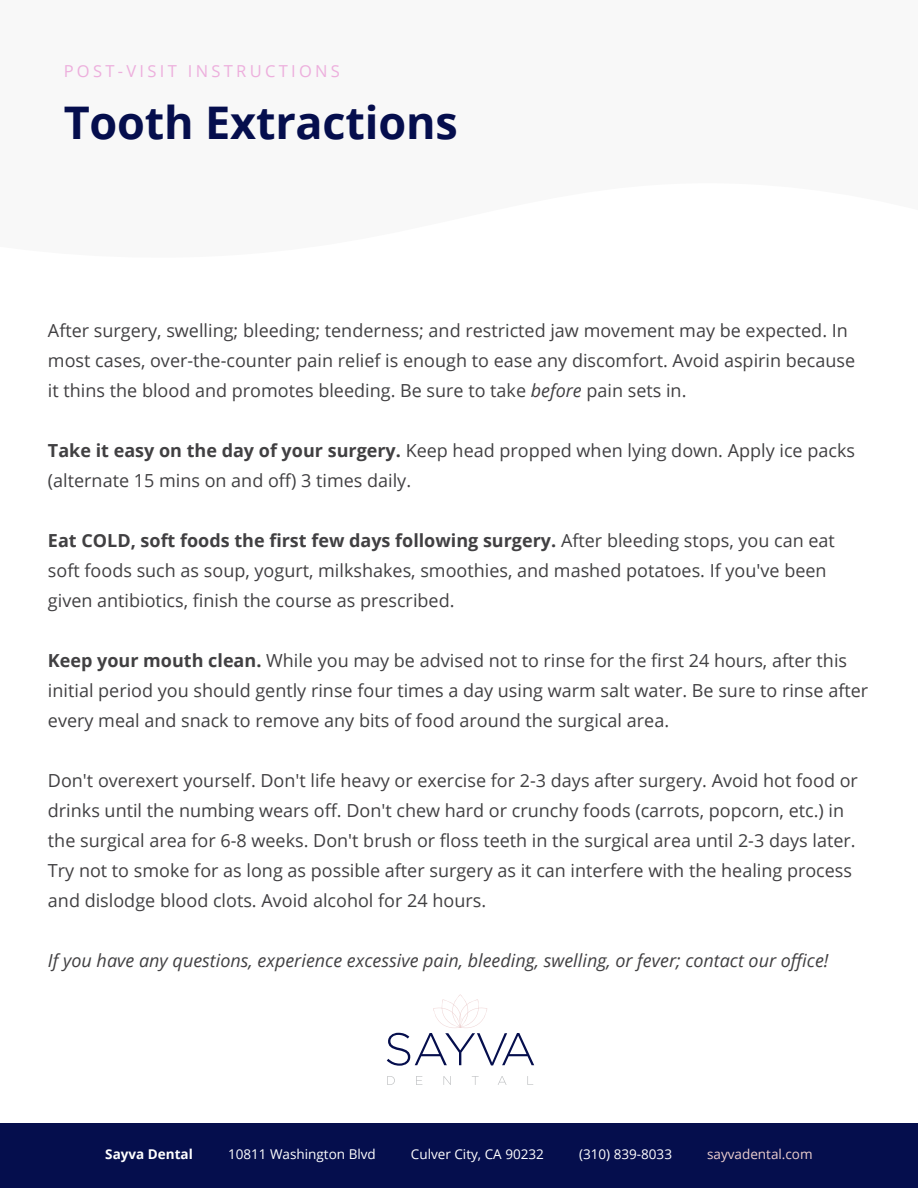
<style>
.page{position:relative;width:918px;height:1188px;background:#fff}
.page>*{position:absolute;margin:0;border:0;box-sizing:border-box;transform-origin:0 0}
.t1{font:700 45px "Open Sans";letter-spacing:-.005em;color:#050e4d}
.t2{font:18px/30px "Open Sans";color:#414042}
.t3{font:italic 18px "Open Sans";color:#414042}
.t4{font:16.5px "Open Sans";letter-spacing:.2em;color:#edafdd}
.t5{font:13.5px "Open Sans";color:#fff}
.t6{font:13.5px "Open Sans";color:#eccece}
.t7{font:700 13.5px "Open Sans";color:#fff}
.s1{font-style:italic}
.s2{font-weight:700}
</style>
<div class="page">
<div style="left:0;top:1124px;width:918px;height:64px;background:#050e4d"></div>
<svg style="left:387px;top:1076px;width:8px;height:9px"></svg>
<svg style="left:416px;top:1076px;width:6px;height:9px"></svg>
<svg style="left:443px;top:1076px;width:8px;height:9px"></svg>
<svg style="left:472px;top:1076px;width:7px;height:9px"></svg>
<svg style="left:498px;top:1076px;width:9px;height:9px"></svg>
<svg style="left:527px;top:1076px;width:6px;height:9px"></svg>
<svg style="left:387px;top:994px;width:147px;height:72px"></svg>
<p class="t4" style="left:64px;top:60px;width:278px">POST-VISIT INSTRUCTIONS</p>
<h1 class="t1" style="left:64px;top:91px;width:396px">Tooth Extractions</h1>
<p class="t2" style="left:48px;top:315px;width:809px">After surgery, swelling; bleeding; tenderness; and restricted jaw movement may be expected. In most cases, over-the-counter pain relief is enough to ease any discomfort. Avoid aspirin because it thins the blood and promotes bleeding. Be sure to take <span class="s1">before</span> pain sets in.</p>
<p class="t2" style="left:48px;top:435px;width:809px"><span class="s2">Take it easy on the day of your surgery.</span> Keep head propped when lying down. Apply ice packs (alternate 15 mins on and off) 3 times daily.</p>
<p class="t2" style="left:48px;top:525px;width:788px"><span class="s2">Eat COLD, soft foods the first few days following surgery.</span> After bleeding stops, you can eat soft foods such as soup, yogurt, milkshakes, smoothies, and mashed potatoes. If you've been given antibiotics, finish the course as prescribed.</p>
<p class="t2" style="left:48px;top:645px;width:822px"><span class="s2">Keep your mouth clean.</span> While you may be advised not to rinse for the first 24 hours, after this initial period you should gently rinse four times a day using warm salt water. Be sure to rinse after every meal and snack to remove any bits of food around the surgical area.</p>
<p class="t2" style="left:48px;top:765px;width:812px">Don't overexert yourself. Don't life heavy or exercise for 2-3 days after surgery. Avoid hot food or drinks until the numbing wears off. Don't chew hard or crunchy foods (carrots, popcorn, etc.) in the surgical area for 6-8 weeks. Don't brush or floss teeth in the surgical area until 2-3 days later.<br>Try not to smoke for as long as possible after surgery as it can interfere with the healing process and dislodge blood clots. Avoid alcohol for 24 hours.</p>
<p class="t3" style="left:48px;top:948px;width:782px">If you have any questions, experience excessive pain, bleeding, swelling, or fever; contact our office!</p>
<p class="t7" style="left:105px;top:1144px;width:89px">Sayva Dental</p>
<p class="t5" style="left:228px;top:1145px;width:149px">10811 Washington Blvd</p>
<p class="t5" style="left:411px;top:1145px;width:134px">Culver City, CA 90232</p>
<p class="t5" style="left:579px;top:1145px;width:95px">(310) 839-8033</p>
<p class="t6" style="left:707px;top:1145px;width:107px">sayvadental.com</p>
</div>
